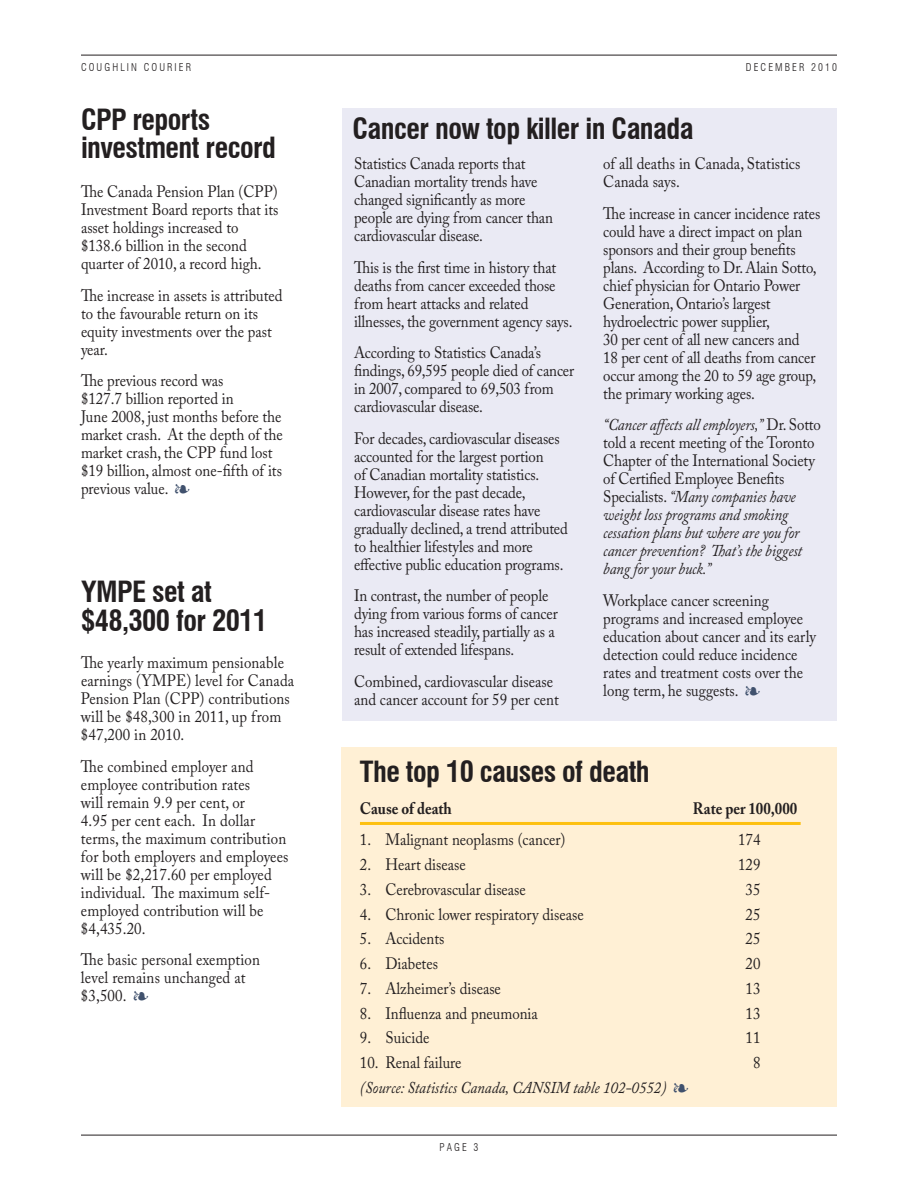
<style>
.page{position:relative;width:918px;height:1188px;background:#fff}
.page>*{position:absolute;margin:0;border:0;box-sizing:border-box;transform-origin:0 0}
.t1{font:700 condensed 28.5px/28.5px "Swiss 721 BT";letter-spacing:-.02em;color:#231f20}
.t2{font:16.5px/18px "Adobe Caslon Pro";color:#231f20;scale:.9 1}
.t3{font:italic 16.5px/18px "Adobe Caslon Pro";letter-spacing:-.01em;color:#231f20;scale:.9 1}
.t4{font:700 16.5px "Adobe Caslon Pro";color:#231f20;scale:.9 1}
.t5{font:300 condensed 10.5px "Swiss 721 BT";letter-spacing:.2em;color:#231f20}
.s1{color:#40516d}
.s2{font-style:normal}
</style>
<div class="page">
<hr style="left:81px;top:1135px;width:756px;height:1px;background:#231f20">
<hr style="left:81px;top:55px;width:756px;height:1px;background:#231f20">
<div style="left:342px;top:108px;width:495px;height:612px;background:#eaeaf4"></div>
<div style="left:342px;top:747px;width:495px;height:360px;background:#fff0d5"></div>
<hr style="left:360px;top:822px;width:441px;height:3px;background:#fdc011">
<p class="t5" style="left:81px;top:61px;width:112px">COUGHLIN COURIER</p>
<p class="t5" style="left:746px;top:61px;width:93px">DECEMBER 2010</p>
<h1 class="t1" style="left:81px;top:105px;width:197px">CPP reports investment record</h1>
<p class="t2" style="left:81px;top:183px;width:221px">The Canada Pension Plan (CPP)<br>Investment Board reports that its asset holdings increased to $138.6 billion in the second quarter of 2010, a record high.</p>
<p class="t2" style="left:81px;top:286px;width:226px">The increase in assets is attributed to the favourable return on its equity investments over the past year.</p>
<p class="t2" style="left:81px;top:372px;width:226px">The previous record was<br>$127.7 billion reported in<br>June 2008, just months before the market crash. At the depth of the market crash, the CPP fund lost $19 billion, almost one-fifth of its previous value. <span class="s1">▪</span></p>
<h1 class="t1" style="left:81px;top:578px;width:188px">YMPE set at $48,300 for 2011</h1>
<p class="t2" style="left:81px;top:654px;width:239px">The yearly maximum pensionable earnings (YMPE) level for Canada<br>Pension Plan (CPP) contributions will be $48,300 in 2011, up from $47,200 in 2010.</p>
<p class="t2" style="left:81px;top:757px;width:232px">The combined employer and employee contribution rates<br>will remain 9.9 per cent, or<br>4.95 per cent each. In dollar terms, the maximum contribution for both employers and employees will be $2,217.60 per employed individual. The maximum self&shy;employed contribution will be $4,435.20.</p>
<p class="t2" style="left:81px;top:951px;width:200px">The basic personal exemption level remains unchanged at $3,500. <span class="s1">▪</span></p>
<h1 class="t1" style="left:353px;top:114px;width:342px">Cancer now top killer in Canada</h1>
<p class="t2" style="left:354px;top:155px;width:223px">Statistics Canada reports that<br>Canadian mortality trends have changed significantly as more people are dying from cancer than cardiovascular disease.</p>
<p class="t2" style="left:354px;top:258px;width:244px">This is the first time in history that deaths from cancer exceeded those from heart attacks and related illnesses, the government agency says.</p>
<p class="t2" style="left:354px;top:344px;width:246px">According to Statistics Canada’s findings, 69,595 people died of cancer in 2007, compared to 69,503 from cardiovascular disease.</p>
<p class="t2" style="left:354px;top:429px;width:239px">For decades, cardiovascular diseases accounted for the largest portion<br>of Canadian mortality statistics.<br>However, for the past decade, cardiovascular disease rates have gradually declined, a trend attributed to healthier lifestyles and more effective public education programs.</p>
<p class="t2" style="left:354px;top:587px;width:228px">In contrast, the number of people dying from various forms of cancer has increased steadily, partially as a result of extended lifespans.</p>
<p class="t2" style="left:354px;top:672px;width:229px">Combined, cardiovascular disease and cancer account for 59 per cent</p>
<p class="t2" style="left:603px;top:155px;width:220px">of all deaths in Canada, Statistics<br>Canada says.</p>
<p class="t2" style="left:603px;top:204px;width:243px">The increase in cancer incidence rates could have a direct impact on plan sponsors and their group benefits plans. According to Dr. Alain Sotto, chief physician for Ontario Power Generation, Ontario’s largest hydroelectric power supplier,<br>30 per cent of all new cancers and<br>18 per cent of all deaths from cancer occur among the 20 to 59 age group, the primary working ages.</p>
<p class="t3" style="left:603px;top:416px;width:243px">“Cancer affects all employers,” <span class="s2">Dr. Sotto told a recent meeting of the Toronto Chapter of the International Society of Certified Employee Benefits Specialists.</span> “Many companies have weight loss programs and smoking cessation plans but where are you for cancer prevention? That’s the biggest bang for your buck.”</p>
<p class="t2" style="left:603px;top:591px;width:238px">Workplace cancer screening programs and increased employee education about cancer and its early detection could reduce incidence rates and treatment costs over the long term, he suggests. <span class="s1">▪</span></p>
<h1 class="t1" style="left:360px;top:757px;width:291px">The top 10 causes of death</h1>
<p class="t4" style="left:360px;top:799px;width:104px">Cause of death</p>
<p class="t4" style="left:693px;top:799px;width:117px">Rate per 100,000</p>
<p class="t2" style="left:360px;top:831px;width:230px">1. Malignant neoplasms (cancer)</p>
<p class="t2" style="left:738px;top:831px;width:26px">174</p>
<p class="t2" style="left:360px;top:856px;width:119px">2. Heart disease</p>
<p class="t2" style="left:738px;top:856px;width:26px">129</p>
<p class="t2" style="left:360px;top:880px;width:186px">3. C erebrovascular disease</p>
<p class="t2" style="left:746px;top:880px;width:18px">35</p>
<p class="t2" style="left:360px;top:905px;width:250px">4. Chronic lower respiratory disease</p>
<p class="t2" style="left:746px;top:905px;width:18px">25</p>
<p class="t2" style="left:360px;top:930px;width:95px">5. Accidents</p>
<p class="t2" style="left:746px;top:930px;width:18px">25</p>
<p class="t2" style="left:360px;top:955px;width:88px">6. Diabetes</p>
<p class="t2" style="left:746px;top:955px;width:18px">20</p>
<p class="t2" style="left:360px;top:979px;width:158px">7. Alzheimer’s disease</p>
<p class="t2" style="left:746px;top:979px;width:18px">13</p>
<p class="t2" style="left:360px;top:1004px;width:199px">8. Influenza and pneumonia</p>
<p class="t2" style="left:746px;top:1004px;width:18px">13</p>
<p class="t2" style="left:360px;top:1029px;width:79px">9. Suicide</p>
<p class="t2" style="left:746px;top:1029px;width:18px">11</p>
<p class="t2" style="left:360px;top:1054px;width:114px">10. Renal failure</p>
<p class="t2" style="left:753px;top:1054px;width:10px">8</p>
<p class="t3" style="left:360px;top:1078px;width:367px">(Source: Statistics Canada, CANSIM table 102-0552) <span class="s1">▪</span></p>
<p class="t5" style="left:440px;top:1141px;width:40px">PAGE 3</p>
</div>
